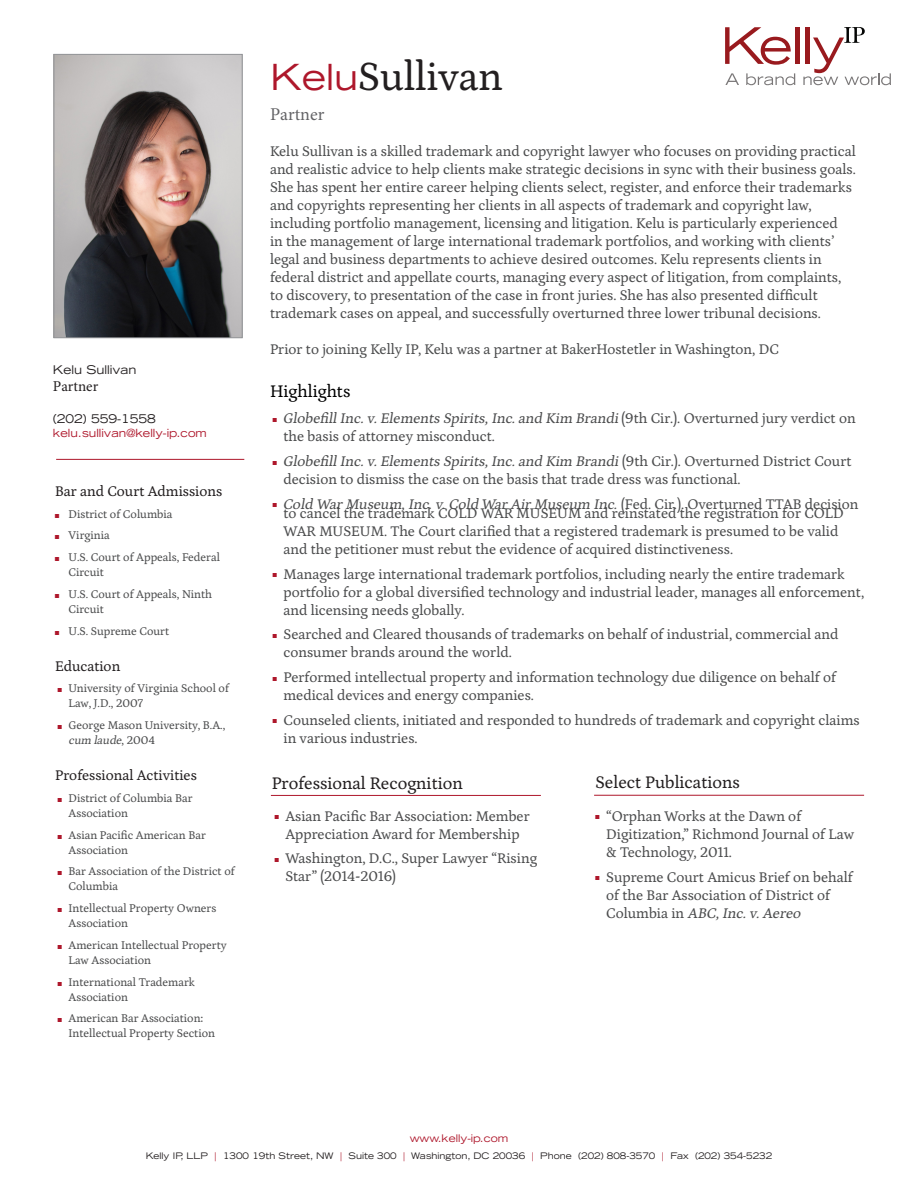
<style>
.page{position:relative;width:918px;height:1188px;background:#fff}
.page>*{position:absolute;margin:0;border:0;box-sizing:border-box;transform-origin:0 0}
.t1{font:42px "Petrona";color:#231f20}
.t2{font:18px "Petrona";color:#231f20}
.t3{font:18px "Petrona";color:#000}
.t4{font:18px "Minion Pro";color:#636366}
.t5{font:15px/18px "Petrona";color:#4b4c4d}
.t6{font:italic 15px "Petrona";color:#4b4c4d}
.t7{font:15px "Petrona";color:#231f20}
.t8{font:15px "Minion Pro";color:#231f20}
.t9{font:12px/15px "Petrona";color:#4b4c4d}
.t10{font:expanded 12px "Trade Gothic LH";color:#231f20}
.t11{font:expanded 11.25px "Trade Gothic LH";color:#ae172b}
.t12{font:expanded 10.5px "Trade Gothic LH";color:#ae172b}
.t13{font:expanded 9px "Trade Gothic LH";color:#231f20}
.s1{font-size:9px;color:#ae172b}
.s2{font-style:italic}
.s3{font-family:"Trade Gothic LH";font-stretch:expanded;font-size:36px;color:#ae172b}
.s4{font-style:normal;font-size:9px;color:#ae172b}
.s5{font-style:normal}
.s6{color:#ae172b}
</style>
<div class="page">
<svg style="left:725px;top:27px;width:66px;height:38px"></svg>
<hr style="left:795px;top:27px;width:4px;height:37px;background:#991a1e">
<svg style="left:725px;top:73px;width:14px;height:12px"></svg>
<svg style="left:746px;top:73px;width:49px;height:12px"></svg>
<svg style="left:803px;top:27px;width:88px;height:58px"></svg>
<hr style="left:56px;top:459px;width:188px;height:1px;background:#ae172b">
<img style="left:56px;top:56px;width:185px;height:280px">
<div style="left:54px;top:54px;width:189px;height:284px;border:1px solid #939598"></div>
<hr style="left:271px;top:795px;width:270px;height:1px;background:#ae172b">
<hr style="left:594px;top:795px;width:270px;height:1px;background:#ae172b">
<p class="t10" style="left:53px;top:362px;width:85px">Kelu Sullivan</p>
<p class="t8" style="left:53px;top:376px;width:47px">Partner</p>
<p class="t10" style="left:53px;top:410px;width:104px">(202) 559-1558</p>
<p class="t11" style="left:53px;top:426px;width:155px">kelu.sullivan@kelly-ip.com</p>
<p class="t7" style="left:55px;top:483px;width:169px">Bar and Court Admissions</p>
<p class="t9" style="left:55px;top:507px;width:119px"><span class="s1">Đ</span> District of Columbia</p>
<p class="t9" style="left:55px;top:528px;width:56px"><span class="s1">Đ</span> Virginia</p>
<p class="t9" style="left:69px;top:550px;width:153px;text-indent:-14px"><span class="s1">Đ</span> U.S. Court of Appeals, Federal<br>Circuit</p>
<p class="t9" style="left:69px;top:587px;width:145px;text-indent:-14px"><span class="s1">Đ</span> U.S. Court of Appeals, Ninth<br>Circuit</p>
<p class="t9" style="left:55px;top:624px;width:116px"><span class="s1">Đ</span> U.S. Supreme Court</p>
<p class="t7" style="left:55px;top:658px;width:67px">Education</p>
<p class="t9" style="left:69px;top:681px;width:162px;text-indent:-11px"><span class="s1">Đ</span> University of Virginia School of<br>Law, J.D., 2007</p>
<p class="t9" style="left:69px;top:718px;width:158px;text-indent:-11px"><span class="s1">Đ</span> George Mason University, B.A., <span class="s2">cum laude</span>, 2 0 0 4</p>
<p class="t7" style="left:55px;top:767px;width:143px">Professional Activities</p>
<p class="t9" style="left:69px;top:791px;width:125px;text-indent:-11px"><span class="s1">Đ</span> District of Columbia Bar<br>Association</p>
<p class="t9" style="left:69px;top:828px;width:139px;text-indent:-11px"><span class="s1">Đ</span> Asian Pacific American Bar<br>Association</p>
<p class="t9" style="left:69px;top:864px;width:168px;text-indent:-11px"><span class="s1">Đ</span> Bar Association of the District of<br>Columbia</p>
<p class="t9" style="left:69px;top:901px;width:149px;text-indent:-11px"><span class="s1">Đ</span> Intellectual Property Owners<br>Association</p>
<p class="t9" style="left:69px;top:938px;width:160px;text-indent:-11px"><span class="s1">Đ</span> American Intellectual Property<br>Law Association</p>
<p class="t9" style="left:69px;top:975px;width:128px;text-indent:-11px"><span class="s1">Đ</span> International Trademark<br>Association</p>
<p class="t9" style="left:69px;top:1011px;width:148px;text-indent:-11px"><span class="s1">Đ</span> American Bar Association:<br>Intellectual Property Section</p>
<p class="t1" style="left:270px;top:54px;width:234px"><span class="s3">Kelu</span>Sullivan</p>
<p class="t4" style="left:270px;top:102px;width:56px">Partner</p>
<p class="t5" style="left:270px;top:142px;width:587px">Kelu Sullivan is a skilled trademark and copyright lawyer who focuses on providing practical and realistic advice to help clients make strategic decisions in sync with their business goals.<br>She has spent her entire career helping clients select, register, and enforce their trademarks and copyrights representing her clients in all aspects of trademark and copyright law, including portfolio management, licensing and litigation. Kelu is particularly experienced<br>in the management of large international trademark portfolios, and working with clients’ legal and business departments to achieve desired outcomes. Kelu represents clients in federal district and appellate courts, managing every aspect of litigation, from complaints, to discovery, to presentation of the case in front juries. She has also presented difficult trademark cases on appeal, and successfully overturned three lower tribunal decisions.</p>
<p class="t5" style="left:270px;top:340px;width:510px">Prior to joining Kelly IP, Kelu was a partner at BakerHostetler in Washington, DC</p>
<p class="t3" style="left:270px;top:382px;width:82px">Highlights</p>
<p class="t5" style="left:284px;top:410px;width:574px;text-indent:-11px"><span class="s1">Đ</span> <span class="s2">GlobefillInc.v.Elements Spirits,Inc.and Kim Brandi</span>( 9 t h C i r . ) . O v e r tu r n e d j u ry v e r d i c t o n the basis of attorney misconduct.</p>
<p class="t5" style="left:284px;top:453px;width:570px;text-indent:-11px"><span class="s1">Đ</span> <span class="s2">GlobefillInc.v.Elements Spirits,Inc.and Kim Brandi</span> ( 9 t h C i r . ) . O v e r t u r n e d D i s t r i c t C o u r t decision to dismiss the case on the basis that trade dress was functional.</p>
<p class="t6" style="left:273px;top:496px;width:587px"><span class="s4">Đ</span> Cold War Museum,Inc.v.Cold War Air Museum Inc. <span class="s5">( F e d . C i r . ) . O v e r tu r n e d T TA B d e c i s i o n</span></p>
<p class="t5" style="left:284px;top:505px;width:562px">to cancel the trademark COLD WAR MUSEUM and reinstated the registration for COLD<br>WAR MUSEUM. The Court clarified that a registered trademark is presumed to be valid and the petitioner must rebut the evidence of acquired distinctiveness.</p>
<p class="t5" style="left:284px;top:565px;width:582px;text-indent:-11px"><span class="s1">Đ</span> Manages large international trademark portfolios, including nearly the entire trademark portfolio for a global diversified technology and industrial leader, manages all enforcement, and licensing needs globally.</p>
<p class="t5" style="left:284px;top:626px;width:556px;text-indent:-11px"><span class="s1">Đ</span> Searched and Cleared thousands of trademarks on behalf of industrial, commercial and consumer brands around the world.</p>
<p class="t5" style="left:284px;top:669px;width:554px;text-indent:-11px"><span class="s1">Đ</span> Performed intellectual property and information technology due diligence on behalf of medical devices and energy companies.</p>
<p class="t5" style="left:284px;top:712px;width:578px;text-indent:-11px"><span class="s1">Đ</span> Counseled clients, initiated and responded to hundreds of trademark and copyright claims in various industries.</p>
<p class="t2" style="left:272px;top:773px;width:193px">Professional Recognition</p>
<p class="t5" style="left:275px;top:807px;width:257px;text-align:center"><span class="s1">Đ</span> Asian Pacific Bar Association: Member<br>Appreciation Award for Membership</p>
<p class="t5" style="left:285px;top:850px;width:253px;text-indent:-11px"><span class="s1">Đ</span> Washington, D.C., Super Lawyer “Rising<br>Star” (2014-2016)</p>
<p class="t2" style="left:596px;top:773px;width:146px">Select Publications</p>
<p class="t5" style="left:606px;top:808px;width:249px;text-indent:-11px"><span class="s1">Đ</span> “Orphan Works at the Dawn of<br>Digitization,” Richmond Journal of Law &amp; Technology, 2011.</p>
<p class="t5" style="left:606px;top:868px;width:248px;text-indent:-11px"><span class="s1">Đ</span> Supreme Court Amicus Brief on behalf of the Bar Association of District of<br>C o l u mb i a i n <span class="s2">ABC,Inc.v.Aereo</span></p>
<p class="t12" style="left:410px;top:1132px;width:100px">www.kelly-ip.com</p>
<p class="t13" style="left:146px;top:1149px;width:628px">Kelly IP, LLP <span class="s6">|</span> 1300 19th Street, NW <span class="s6">|</span> Suite 300 <span class="s6">|</span> Washington, DC 20036 <span class="s6">|</span> Phone (202) 808-3570 <span class="s6">|</span> Fax (202) 354-5232</p>
</div>
